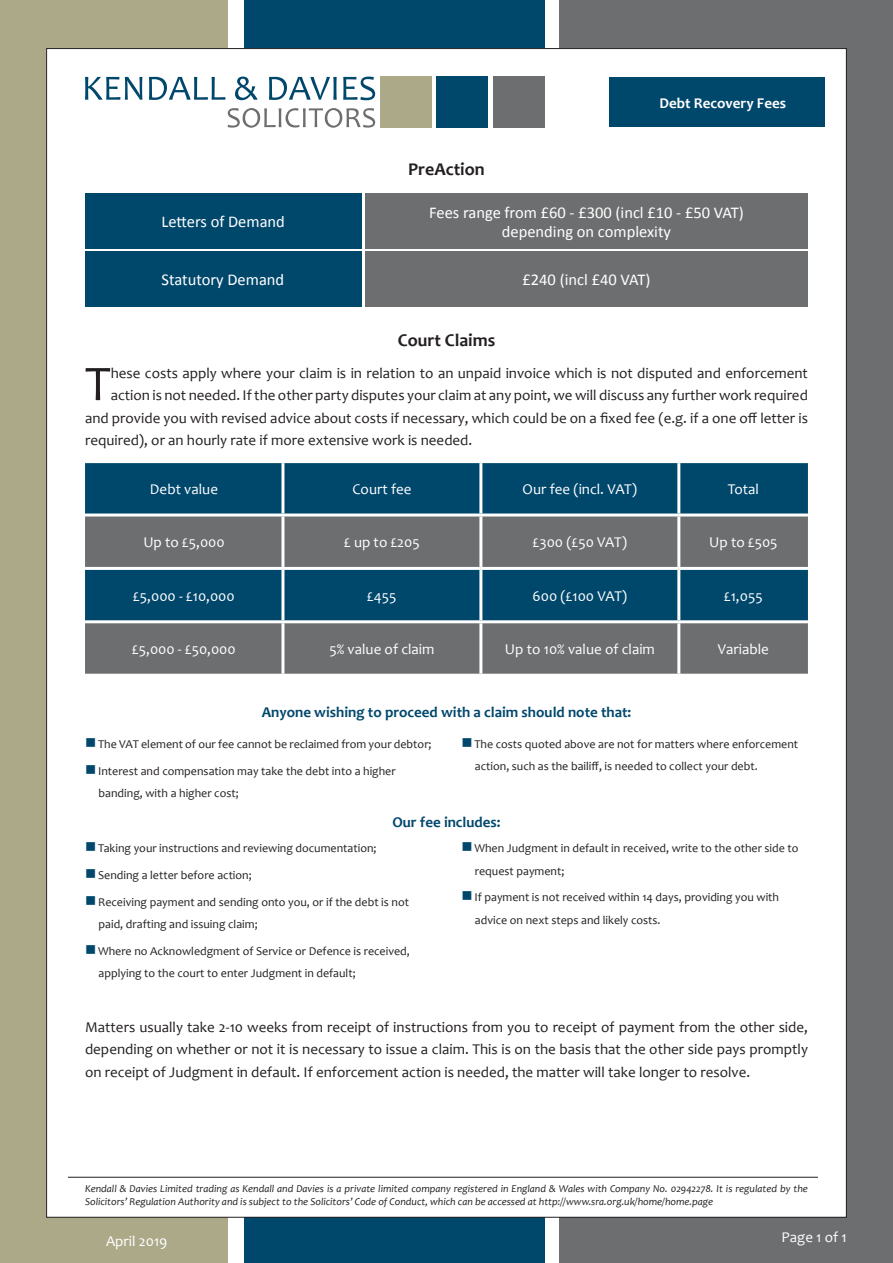
<style>
.page{position:relative;width:893px;height:1263px;background:#fff}
.page>*{position:absolute;margin:0;border:0;box-sizing:border-box;transform-origin:0 0}
.Paragraph_Style_1{font:50.4px "Candara";color:#231f20}
.t1{font:700 18px "Candara";color:#231f20}
.t2{font:16.5px "Calibri";color:#fff}
.Paragraph_Style_1-2{font:15px/22.5px "Candara";color:#231f20;text-align:justify}
.t3{font:15px "Candara";color:#fff}
.t4{font:700 15px "Candara";color:#00476c}
.t5{font:700 15px "Candara";color:#fff}
.t6{font:12px/22.5px "Candara";color:#231f20}
.t7{font:italic 10.5px/13.5px "Candara";color:#231f20}
.s1{color:#00476c}
</style>
<div class="page">
<div style="left:560px;top:0;width:333px;height:1263px;background:#6d6e70"></div>
<div style="left:244px;top:0;width:300px;height:1263px;background:#00476c"></div>
<div style="left:0;top:0;width:228px;height:1263px;background:#aca989"></div>
<div style="left:47px;top:49px;width:799px;height:1168px;background:#fff"></div>
<svg style="left:85px;top:77px;width:57px;height:23px"></svg>
<svg style="left:149px;top:77px;width:76px;height:23px"></svg>
<svg style="left:235px;top:77px;width:23px;height:23px"></svg>
<svg style="left:269px;top:77px;width:68px;height:23px"></svg>
<svg style="left:343px;top:77px;width:32px;height:23px"></svg>
<svg style="left:228px;top:108px;width:147px;height:20px"></svg>
<div style="left:381px;top:77px;width:51px;height:51px;background:#aca989"></div>
<div style="left:437px;top:77px;width:51px;height:51px;background:#00476c"></div>
<div style="left:493px;top:77px;width:51px;height:51px;background:#6d6e70"></div>
<hr style="left:68px;top:1177px;width:750px;height:1px;background:#231f20">
<div style="left:609px;top:77px;width:215px;height:50px;background:#00476c"></div>
<div style="left:85px;top:194px;width:276px;height:55px;background:#00476c"></div>
<div style="left:365px;top:194px;width:443px;height:55px;background:#6d6e70"></div>
<div style="left:85px;top:252px;width:276px;height:55px;background:#00476c"></div>
<div style="left:365px;top:252px;width:443px;height:55px;background:#6d6e70"></div>
<div style="left:85px;top:463px;width:723px;height:50px;background:#00476c"></div>
<svg style="left:85px;top:516px;width:723px;height:158px;background:#4a626f"></svg>
<hr style="left:281px;top:463px;width:3px;height:50px;background:#fff">
<hr style="left:479px;top:463px;width:3px;height:50px;background:#fff">
<hr style="left:677px;top:463px;width:3px;height:50px;background:#fff">
<hr style="left:281px;top:516px;width:3px;height:51px;background:#fff">
<hr style="left:479px;top:516px;width:3px;height:51px;background:#fff">
<hr style="left:677px;top:516px;width:3px;height:51px;background:#fff">
<hr style="left:85px;top:567px;width:198px;height:3px;background:#fff">
<hr style="left:283px;top:567px;width:198px;height:3px;background:#fff">
<hr style="left:281px;top:570px;width:3px;height:50px;background:#fff">
<hr style="left:481px;top:567px;width:198px;height:3px;background:#fff">
<hr style="left:479px;top:570px;width:3px;height:50px;background:#fff">
<hr style="left:679px;top:567px;width:129px;height:3px;background:#fff">
<hr style="left:677px;top:570px;width:3px;height:50px;background:#fff">
<hr style="left:85px;top:620px;width:198px;height:3px;background:#fff">
<hr style="left:283px;top:620px;width:198px;height:3px;background:#fff">
<hr style="left:281px;top:623px;width:3px;height:51px;background:#fff">
<hr style="left:481px;top:620px;width:198px;height:3px;background:#fff">
<hr style="left:479px;top:623px;width:3px;height:51px;background:#fff">
<hr style="left:679px;top:620px;width:129px;height:3px;background:#fff">
<hr style="left:677px;top:623px;width:3px;height:51px;background:#fff">
<p class="t2" style="left:161px;top:212px;width:125px">Letters of Demand</p>
<p class="t1" style="left:408px;top:157px;width:78px">PreAction</p>
<p class="t5" style="left:659px;top:93px;width:128px">Debt Recovery Fees</p>
<p class="t2" style="left:429px;top:202px;width:316px">Fees range from £60 - £300 (incl £10 - £50 VAT)</p>
<p class="t2" style="left:502px;top:221px;width:171px">depending on complexity</p>
<p class="t2" style="left:161px;top:269px;width:124px">Statutory Demand</p>
<p class="t2" style="left:522px;top:269px;width:129px">£240 (incl £40 VAT)</p>
<p class="t1" style="left:398px;top:329px;width:99px">Court Claims</p>
<p class="Paragraph_Style_1" style="left:85px;top:352px;width:27px">T</p>
<p class="Paragraph_Style_1-2" style="left:111px;top:361px;width:699px">hese costs apply where your claim is in relation to an unpaid invoice which is not disputed and enforcement</p>
<p class="Paragraph_Style_1-2" style="left:111px;top:384px;width:699px">action is not needed. If the other party disputes your claim at any point, we will discuss any further work required</p>
<p class="Paragraph_Style_1-2" style="left:85px;top:406px;width:724px">and provide you with revised advice about costs if necessary, which could be on a fixed fee (e.g. if a one off letter is</p>
<p class="Paragraph_Style_1-2" style="left:85px;top:429px;width:389px">required), or an hourly rate if more extensive work is needed.</p>
<p class="t3" style="left:150px;top:479px;width:70px">Debt value</p>
<p class="t3" style="left:352px;top:479px;width:61px">Court fee</p>
<p class="t3" style="left:523px;top:479px;width:116px">Our fee (incl. VAT)</p>
<p class="t3" style="left:728px;top:479px;width:33px">Total</p>
<p class="t3" style="left:143px;top:533px;width:83px">Up to £5,000</p>
<p class="t3" style="left:344px;top:533px;width:77px">£ up to £205</p>
<p class="t3" style="left:533px;top:533px;width:96px">£300 (£50 VAT)</p>
<p class="t3" style="left:709px;top:533px;width:70px">Up to £505</p>
<p class="t3" style="left:133px;top:586px;width:103px">£5,000 - £10,000</p>
<p class="t3" style="left:367px;top:586px;width:31px">£455</p>
<p class="t3" style="left:532px;top:586px;width:96px">600 (£100 VAT)</p>
<p class="t3" style="left:724px;top:586px;width:40px">£1,055</p>
<p class="t3" style="left:132px;top:640px;width:105px">£5,000 - £50,000</p>
<p class="t3" style="left:329px;top:640px;width:107px">5% value of claim</p>
<p class="t3" style="left:505px;top:640px;width:152px">Up to 10% value of claim</p>
<p class="t3" style="left:718px;top:640px;width:52px">Variable</p>
<p class="t4" style="left:262px;top:703px;width:371px">Anyone wishing to proceed with a claim should note that:</p>
<p class="t6" style="left:85px;top:733px;width:348px"><span class="s1">■</span> The VAT element of our fee cannot be reclaimed from your debtor;</p>
<p class="t6" style="left:99px;top:759px;width:299px;text-indent:-14px"><span class="s1">■</span> Interest and compensation may take the debt into a higher banding, with a higher cost;</p>
<p class="t6" style="left:475px;top:733px;width:325px;text-indent:-14px"><span class="s1">■</span> The costs quoted above are not for matters where enforcement action, such as the bailiff, is needed to collect your debt.</p>
<p class="t4" style="left:392px;top:812px;width:110px">Our fee includes:</p>
<p class="t6" style="left:85px;top:837px;width:293px"><span class="s1">■</span> Taking your instructions and reviewing documentation;</p>
<p class="t6" style="left:85px;top:864px;width:168px"><span class="s1">■</span> Sending a letter before action;</p>
<p class="t6" style="left:99px;top:890px;width:312px;text-indent:-14px"><span class="s1">■</span> Receiving payment and sending onto you, or if the debt is not paid, drafting and issuing claim;</p>
<p class="t6" style="left:99px;top:940px;width:313px;text-indent:-14px"><span class="s1">■</span> Where no Acknowledgment of Service or Defence is received, applying to the court to enter Judgment in default;</p>
<p class="t6" style="left:475px;top:837px;width:325px;text-indent:-14px"><span class="s1">■</span> When Judgment in default in received, write to the other side to request payment;</p>
<p class="t6" style="left:475px;top:886px;width:306px;text-indent:-14px"><span class="s1">■</span> If payment is not received within 14 days, providing you with advice on next steps and likely costs.</p>
<p class="Paragraph_Style_1-2" style="left:85px;top:1016px;width:724px">Matters usually take 2-10 weeks from receipt of instructions from you to receipt of payment from the other side, depending on whether or not it is necessary to issue a claim. This is on the basis that the other side pays promptly on receipt of Judgment in default. If enforcement action is needed, the matter will take longer to resolve.</p>
<p class="t7" style="left:85px;top:1182px;width:724px">Kendall &amp; Davies Limited trading as Kendall and Davies is a private limited company registered in England &amp; Wales with Company No. 02942278. It is regulated by the<br>Solicitors’ Regulation Authority and is subject to the Solicitors’ Code of Conduct, which can be accessed at http://www.sra.org.uk/home/home.page</p>
<p class="t3" style="left:106px;top:1231px;width:63px">April 2019</p>
<p class="t3" style="left:782px;top:1228px;width:67px">Page 1 of 1</p>
</div>
